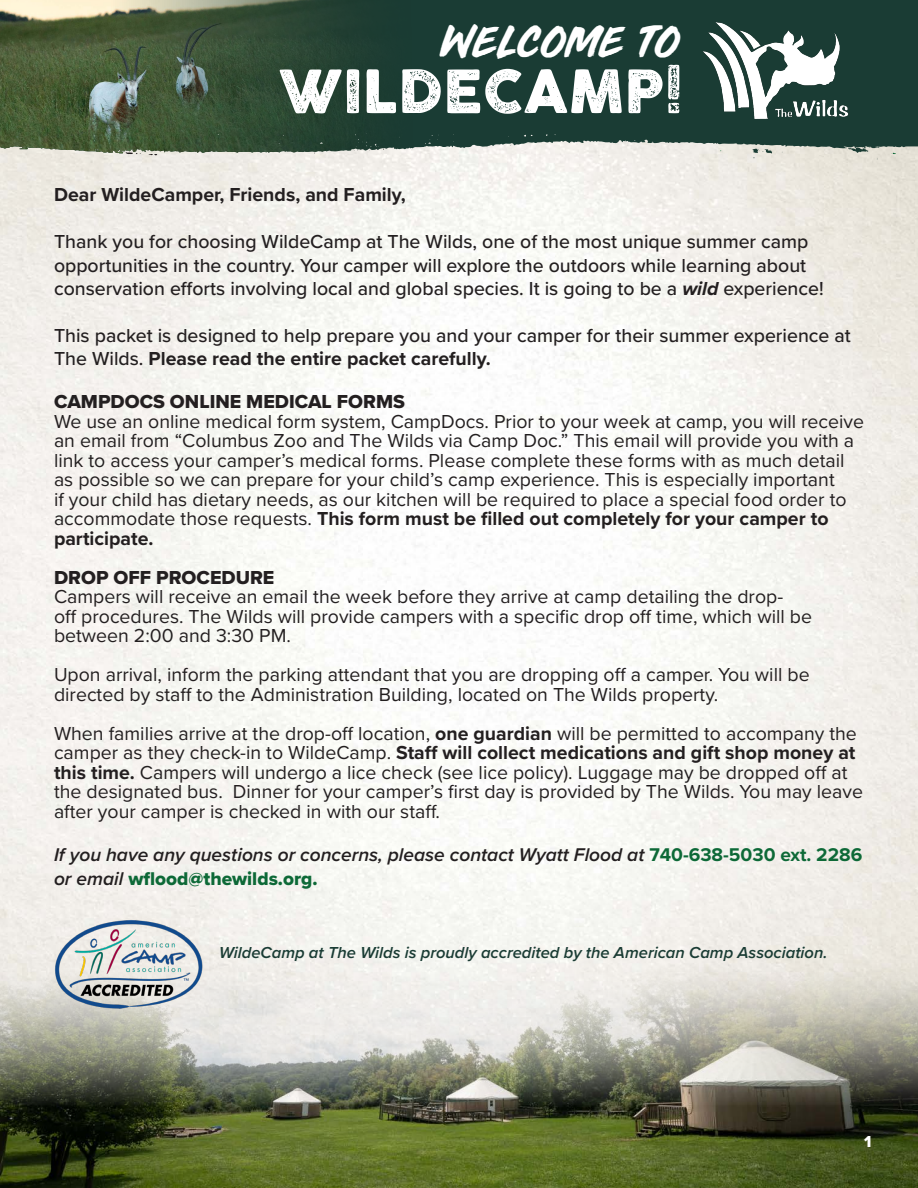
<style>
.page{position:relative;width:918px;height:1188px;background:#fff}
.page>*{position:absolute;margin:0;border:0;box-sizing:border-box;transform-origin:0 0}
.t1{font:58.5px "COCOGOOSELETTERPRESS";color:#fff}
.t2{font:40.5px "Third Rail";letter-spacing:.03em;color:#fff}
.t3{font:19.5px/19.5px "Proxima Nova";color:#231f20}
.t4{font:500 19.5px/23.4px "Proxima Nova";color:#231f20}
.t5{font:19.5px "Proxima Nova Extrabld";color:#231f20}
.t6{font:700 19.5px "Proxima Nova";color:#231f20}
.t7{font:italic 600 19.2px/24px "Proxima Nova";color:#231f20}
.t8{font:italic 600 16.5px "Proxima Nova";color:#1a3c34}
.t9{font:16.5px "Proxima Nova Extrabld";color:#fff}
.s1{font-weight:700;font-style:italic}
.s2{font-weight:700}
.s3{font-weight:700;font-style:normal;color:#0d6937}
.s4{font-family:"Proxima Nova Extrabld";font-weight:400;font-style:normal;color:#0d6937}
</style>
<div class="page">
<img style="left:0;top:939px;width:918px;height:249px">
<svg style="left:752px;top:154px;width:20px;height:5px"></svg>
<svg style="left:0;top:0;width:918px;height:154px;background:#304d40"></svg>
<img style="left:0;top:0;width:150px;height:153px">
<svg style="left:126px;top:152px;width:15px;height:2px"></svg>
<div style="left:46px;top:910px;width:166px;height:107px;background:#eee6da;opacity:.34"></div>
<img style="left:54px;top:918px;width:150px;height:92px">
<img style="left:678px;top:9px;width:195px;height:123px">
<p class="t2" style="left:441px;top:23px;width:240px">WELCOME TO</p>
<p class="t1" style="left:279px;top:59px;width:406px">WILDECAMP!</p>
<p class="t6" style="left:54px;top:180px;width:353px">Dear WildeCamper, Friends, and Family,</p>
<p class="t4" style="left:54px;top:229px;width:771px">Thank you for choosing WildeCamp at The Wilds, one of the most unique summer camp opportunities in the country. Your camper will explore the outdoors while learning about conservation efforts involving local and global species. It is going to be a <span class="s1">wild</span> experience!</p>
<p class="t4" style="left:54px;top:323px;width:798px">This packet is designed to help prepare you and your camper for their summer experience at<br>The Wilds. <span class="s2">Please read the entire packet carefully.</span></p>
<p class="t5" style="left:54px;top:387px;width:353px">CAMPDOCS ONLINE MEDICAL FORMS</p>
<p class="t3" style="left:54px;top:411px;width:812px">We use an online medical form system, CampDocs. Prior to your week at camp, you will receive an email from “Columbus Zoo and The Wilds via Camp Doc.” This email will provide you with a link to access your camper’s medical forms. Please complete these forms with as much detail as possible so we can prepare for your child’s camp experience. This is especially important<br>if your child has dietary needs, as our kitchen will be required to place a special food order to accommodate those requests. <span class="s2">This form must be filled out completely for your camper to participate.</span></p>
<p class="t5" style="left:54px;top:563px;width:222px">DROP OFF PROCEDURE</p>
<p class="t3" style="left:54px;top:586px;width:760px">Campers will receive an email the week before they arrive at camp detailing the drop-<br>off procedures. The Wilds will provide campers with a specific drop off time, which will be between 2:00 and 3:30 PM.</p>
<p class="t3" style="left:54px;top:664px;width:757px">Upon arrival, inform the parking attendant that you are dropping off a camper. You will be directed by staff to the Administration Building, located on The Wilds property.</p>
<p class="t3" style="left:54px;top:723px;width:811px">When families arrive at the drop-off location, <span class="s2">one guardian</span> will be permitted to accompany the camper as they check-in to WildeCamp. <span class="s2">Staff will collect medications and gift shop money at this time.</span> Campers will undergo a lice check (see lice policy). Luggage may be dropped off at the designated bus. Dinner for your camper’s first day is provided by The Wilds. You may leave after your camper is checked in with our staff.</p>
<p class="t7" style="left:54px;top:842px;width:810px">If you have any questions or concerns, please contact Wyatt Flood at <span class="s3">740-638-5030 ext. 2286 </span>or email <span class="s4">wflood@thewilds.org.</span></p>
<p class="t8" style="left:219px;top:940px;width:610px">WildeCamp at The Wilds is proudly accredited by the American Camp Association.</p>
<p class="t9" style="left:864px;top:1129px;width:9px">1</p>
</div>
